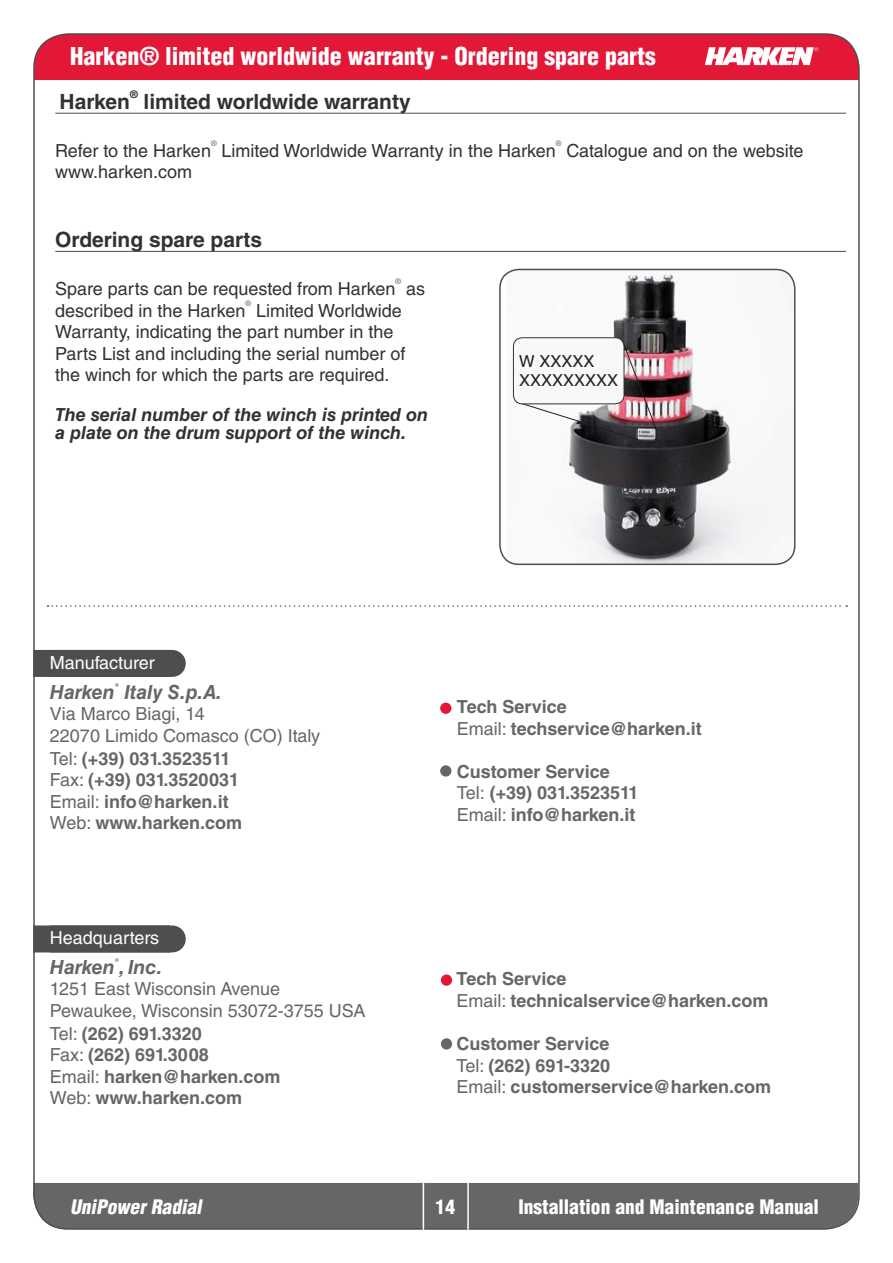
<style>
.page{position:relative;width:893px;height:1263px;background:#fff}
.page>*{position:absolute;margin:0;border:0;box-sizing:border-box;transform-origin:0 0}
.t1{font:900 condensed 24px "Helvetica LT Std";color:#fff}
.t2{font:700 21px "Helvetica LT Std";color:#333132}
.t3{font:900 condensed 19.5px "Helvetica LT Std";color:#fff}
.t4{font:italic 700 19.5px "Helvetica LT Std";color:#666}
.t5{font:italic 900 condensed 19.5px "Helvetica LT Std";color:#fff}
.t6{font:18px/21.6px "Helvetica LT Std";color:#333132}
.t7{font:18px/21.8px "Helvetica LT Std";color:#666}
.t8{font:700 18px/21.6px "Helvetica LT Std";color:#666}
.t9{font:italic 700 18px/18px "Helvetica LT Std";color:#333132}
.t10{font:18px "Helvetica LT Std";color:#fff}
.t11{font:16.5px/19.5px "Helvetica LT Std";color:#231f20}
.t12{font:700 10.5px "Helvetica LT Std";color:#333132}
.t13{font:italic 700 9px "Helvetica LT Std";color:#666}
.t14{font:7.5px "Helvetica LT Std";color:#666}
.s1{font-weight:700}
.s2{font-weight:400}
</style>
<div class="page">
<div style="left:36px;top:1183px;width:822px;height:46px;background:#666"></div>
<svg style="left:34px;top:34px;width:825px;height:46px;background:#e12441"></svg>
<hr style="left:423px;top:1183px;width:1px;height:47px;background:#fff">
<hr style="left:467px;top:1183px;width:2px;height:47px;background:#fff">
<hr style="left:55px;top:113px;width:791px;height:1px;background:#4e4e4e">
<hr style="left:55px;top:251px;width:791px;height:1px;background:#4e4e4e">
<div style="left:33px;top:925px;width:137px;height:27px;background:#4e4e4e"></div>
<img style="left:507px;top:269px;width:287px;height:295px">
<div style="left:499px;top:269px;width:296px;height:296px;border:2px solid #4e4e4e;border-radius:19px"></div>
<img style="left:515px;top:341px;width:142px;height:99px">
<div style="left:513px;top:338px;width:111px;height:66px;background:#f8f8f9;border-radius:9px"></div>
<div style="left:513px;top:337px;width:111px;height:67px;border:1px solid #333132;border-radius:9px"></div>
<svg style="left:48px;top:605px;width:799px;height:2px"></svg>
<div style="left:33px;top:650px;width:137px;height:27px;background:#4e4e4e"></div>
<div style="left:440px;top:703px;width:11px;height:11px;background:#e31837;border-radius:50%"></div>
<div style="left:441px;top:974px;width:11px;height:12px;background:#e31837;border-radius:50%"></div>
<div style="left:440px;top:765px;width:11px;height:11px;background:#666;border-radius:50%"></div>
<div style="left:441px;top:1038px;width:11px;height:11px;background:#666;border-radius:50%"></div>
<h1 class="t1" style="left:70px;top:41px;width:587px">Harken® limited worldwide warranty - Ordering spare parts</h1>
<p class="t2" style="left:60px;top:88px;width:72px">Harken</p>
<p class="t12" style="left:130px;top:88px;width:9px">®</p>
<p class="t2" style="left:144px;top:88px;width:269px">limited worldwide warranty</p>
<p class="t6" style="left:55px;top:140px;width:157px">Refer to the Harken</p>
<p class="t14" style="left:211px;top:139px;width:7px">®</p>
<p class="t14" style="left:556px;top:139px;width:7px">®</p>
<p class="t6" style="left:566px;top:140px;width:238px">Catalogue and on the website</p>
<p class="t6" style="left:222px;top:140px;width:336px">Limited Worldwide Warranty in the Harken</p>
<p class="t6" style="left:55px;top:161px;width:138px">www.harken.com</p>
<p class="t2" style="left:55px;top:227px;width:208px">Ordering spare parts</p>
<p class="t6" style="left:55px;top:278px;width:342px">Spare parts can be requested from Harken</p>
<p class="t14" style="left:396px;top:277px;width:7px">®</p>
<p class="t6" style="left:406px;top:278px;width:21px">as</p>
<p class="t14" style="left:246px;top:299px;width:7px">®</p>
<p class="t6" style="left:55px;top:299px;width:352px;text-indent:201px">Limited Worldwide Warranty, indicating the part number in the Parts List and including the serial number of the winch for which the parts are required.</p>
<p class="t9" style="left:55px;top:405px;width:375px">The serial number of the winch is printed on a plate on the drum support of the winch.</p>
<p class="t6" style="left:55px;top:299px;width:192px">described in the Harken</p>
<p class="t11" style="left:519px;top:351px;width:101px">W XXXXX<br>XXXXXXXXX</p>
<p class="t10" style="left:50px;top:652px;width:106px">Manufacturer</p>
<p class="t4" style="left:50px;top:680px;width:66px">Harken</p>
<p class="t13" style="left:115px;top:681px;width:6px">®</p>
<p class="t4" style="left:125px;top:680px;width:98px">Italy S.p.A.</p>
<p class="t7" style="left:50px;top:703px;width:272px">Via Marco Biagi, 14<br>22070 Limido Comasco (CO) Italy<br>Tel: <span class="s1">(+39) 031.3523511<br></span>Fax: <span class="s1">(+39) 031.3520031<br></span>Email: <span class="s1">info@harken.it<br></span>Web: <span class="s1">www.harken.com</span></p>
<p class="t8" style="left:457px;top:696px;width:246px">Tech Service<br><span class="s2">Email:</span> techservice@harken.it</p>
<p class="t8" style="left:457px;top:760px;width:183px">Customer Service<br><span class="s2">Tel:</span> (+39) 031.3523511<br><span class="s2">Email:</span> info@harken.it</p>
<p class="t10" style="left:50px;top:927px;width:111px">Headquarters</p>
<p class="t4" style="left:50px;top:955px;width:114px">Harken , Inc.</p>
<p class="t13" style="left:115px;top:956px;width:6px">®</p>
<p class="t7" style="left:50px;top:978px;width:317px">1251 East Wisconsin Avenue<br>Pewaukee, Wisconsin 53072-3755 USA<br>Tel: <span class="s1">(262) 691.3320<br></span>Fax: <span class="s1">(262) 691.3008<br></span>Email: <span class="s1">harken@harken.com<br></span>Web: <span class="s1">www.harken.com</span></p>
<p class="t8" style="left:457px;top:968px;width:313px">Tech Service<br><span class="s2">Email:</span> technicalservice@harken.com</p>
<p class="t8" style="left:457px;top:1033px;width:316px">Customer Service<br><span class="s2">Tel:</span> (262) 691-3320<br><span class="s2">Email:</span> customerservice@harken.com</p>
<p class="t5" style="left:70px;top:1194px;width:137px">UniPowerRadial</p>
<p class="t3" style="left:436px;top:1195px;width:21px">14</p>
<p class="t3" style="left:518px;top:1194px;width:302px">Installation and Maintenance Manual</p>
</div>
